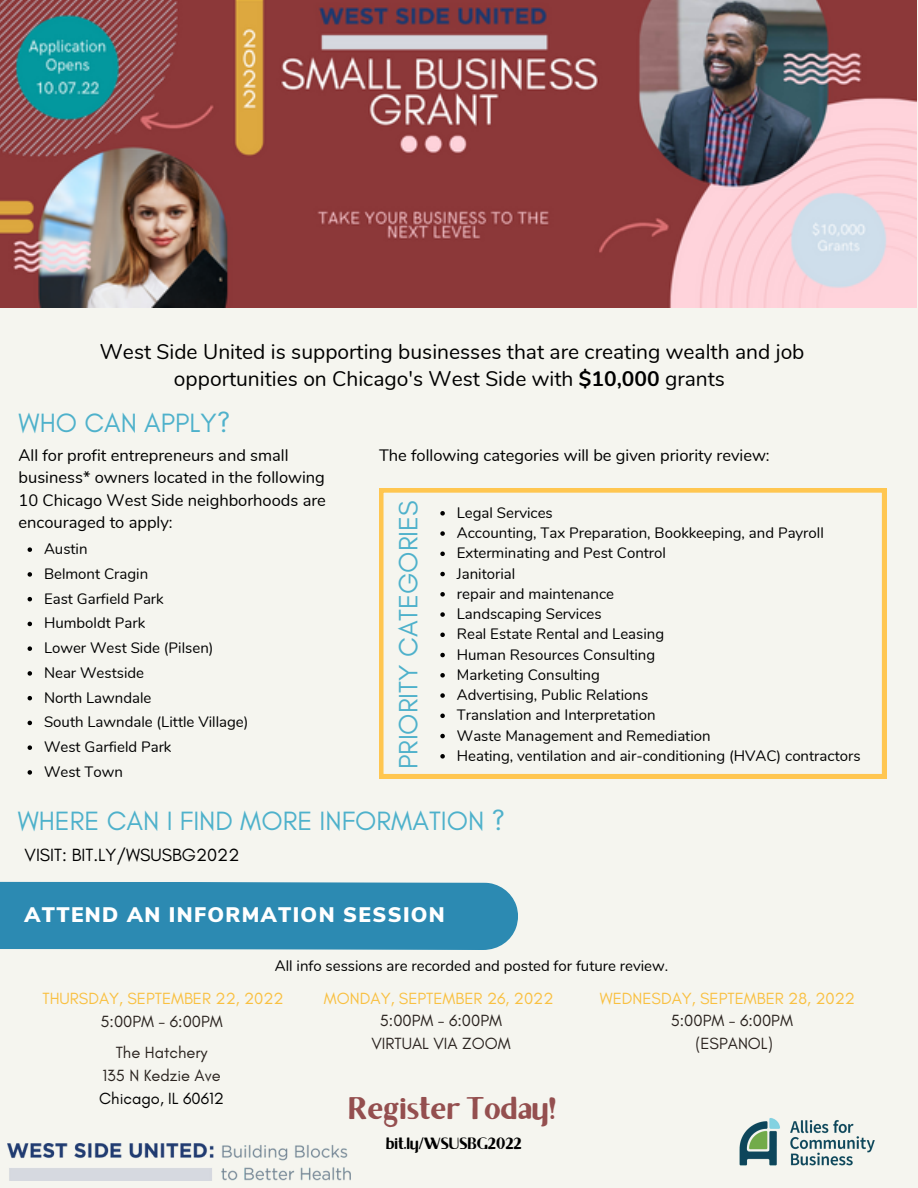
<style>
.page{position:relative;width:918px;height:1188px;background:#f5f5ef}
.page>*{position:absolute;margin:0;border:0;box-sizing:border-box;transform-origin:0 0}
.t1{font:700 31.5px "Brixton Sans TC";color:#944f4f}
.t2{font:27px "Glacial Indifference";color:#4eb1cb}
.t3{font:21px/27px "Nunito";color:#000;text-align:center}
.t4{font:900 21px "Nunito Sans";letter-spacing:.065em;color:#fff}
.t5{font:18px "Glacial Indifference";color:#000}
.t6{font:16.5px/22.5px "Nunito";color:#000}
.t7{font:16.5px/22.5px "Glacial Indifference";color:#29221e;text-align:center}
.t8{font:16.5px "Glacial Indifference";color:#f9c041}
.t9{font:16.5px "Brixton Sans TC";color:#000}
.t10{font:16.5px "Glacial Indifference";color:#000}
.t11{font:15px/20.2px "Nunito";color:#000}
.s1{font-weight:700}
</style>
<div class="page">
<div style="left:0;top:882px;width:518px;height:68px;background:#2c8ab2"></div>
<img style="left:0;top:0;width:917px;height:308px">
<svg style="left:379px;top:488px;width:507px;height:290px"></svg>
<img style="left:739px;top:1118px;width:136px;height:48px">
<img style="left:7px;top:1143px;width:343px;height:38px">
<svg style="left:28px;top:547px;width:4px;height:5px"></svg>
<svg style="left:28px;top:572px;width:4px;height:5px"></svg>
<svg style="left:28px;top:597px;width:4px;height:4px"></svg>
<svg style="left:28px;top:622px;width:4px;height:4px"></svg>
<svg style="left:28px;top:646px;width:4px;height:5px"></svg>
<svg style="left:28px;top:671px;width:4px;height:5px"></svg>
<svg style="left:28px;top:696px;width:4px;height:4px"></svg>
<svg style="left:28px;top:721px;width:4px;height:4px"></svg>
<svg style="left:28px;top:745px;width:4px;height:5px"></svg>
<svg style="left:28px;top:770px;width:4px;height:5px"></svg>
<svg style="left:440px;top:511px;width:5px;height:5px"></svg>
<svg style="left:440px;top:531px;width:5px;height:5px"></svg>
<svg style="left:440px;top:552px;width:5px;height:4px"></svg>
<svg style="left:440px;top:572px;width:5px;height:4px"></svg>
<svg style="left:440px;top:592px;width:5px;height:5px"></svg>
<svg style="left:440px;top:612px;width:5px;height:5px"></svg>
<svg style="left:440px;top:633px;width:5px;height:4px"></svg>
<svg style="left:440px;top:653px;width:5px;height:4px"></svg>
<svg style="left:440px;top:673px;width:5px;height:5px"></svg>
<svg style="left:440px;top:693px;width:5px;height:5px"></svg>
<svg style="left:440px;top:714px;width:5px;height:4px"></svg>
<svg style="left:440px;top:734px;width:5px;height:4px"></svg>
<svg style="left:440px;top:754px;width:5px;height:5px"></svg>
<h3 class="t3" style="left:100px;top:339px;width:706px">West Side United is supporting businesses that are creating wealth and job opportunities on Chicago's West Side with <span class="s1">$10,000</span> grants</h3>
<h2 class="t2" style="left:19px;top:406px;width:213px">WHO CAN APPLY?</h2>
<p class="t6" style="left:19px;top:444px;width:309px">All for profit entrepreneurs and small business* owners located in the following 10 Chicago West Side neighborhoods are encouraged to apply:</p>
<p class="t11" style="left:44px;top:537px;width:206px;line-height:24.8px">Austin<br>Belmont Cragin<br>East Garfield Park<br>Humboldt Park<br>Lower West Side (Pilsen)<br>Near Westside<br>North Lawndale<br>South Lawndale (Little Village)<br>West Garfield Park<br>West Town</p>
<p class="t6" style="left:379px;top:444px;width:392px">The following categories will be given priority review:</p>
<h2 class="t2" style="left:392px;top:769px;width:271px;rotate:-90deg">PRIORITY CATEGORIES</h2>
<p class="t11" style="left:457px;top:503px;width:405px">Legal Services<br>Accounting, Tax Preparation, Bookkeeping, and Payroll<br>Exterminating and Pest Control<br>Janitorial<br>repair and maintenance<br>Landscaping Services<br>Real Estate Rental and Leasing<br>Human Resources Consulting<br>Marketing Consulting<br>Advertising, Public Relations<br>Translation and Interpretation<br>Waste Management and Remediation<br>Heating, ventilation and air-conditioning (HVAC) contractors</p>
<h2 class="t2" style="left:18px;top:805px;width:489px">WHERE CAN I FIND MORE INFORMATION ?</h2>
<p class="t5" style="left:25px;top:844px;width:216px">VISIT: BIT.LY/WSUSBG2022</p>
<h3 class="t4" style="left:25px;top:901px;width:422px">ATTEND AN INFORMATION SESSION</h3>
<p class="t11" style="left:275px;top:956px;width:395px">All info sessions are recorded and posted for future review.</p>
<p class="t8" style="left:42px;top:988px;width:243px">THURSDAY, SEPTEMBER 22, 2022</p>
<p class="t7" style="left:101px;top:1006px;width:124px;line-height:31px">5:00PM - 6:00PM<br>The Hatchery</p>
<p class="t7" style="left:103px;top:1064px;width:120px">135 N Kedzie Ave</p>
<p class="t10" style="left:99px;top:1088px;width:126px">Chicago, IL 60612</p>
<p class="t8" style="left:324px;top:988px;width:231px">MONDAY, SEPTEMBER 26, 2022</p>
<p class="t7" style="left:371px;top:1009px;width:141px">5:00PM - 6:00PM<br>VIRTUAL VIA ZOOM</p>
<h1 class="t1" style="left:348px;top:1097px;width:209px">Register Today!</h1>
<p class="t9" style="left:386px;top:1137px;width:137px">bit.ly/WSUSBG2022</p>
<p class="t8" style="left:600px;top:988px;width:257px">WEDNESDAY, SEPTEMBER 28, 2022</p>
<p class="t7" style="left:671px;top:1009px;width:124px">5:00PM - 6:00PM (ESPANOL)</p>
</div>
